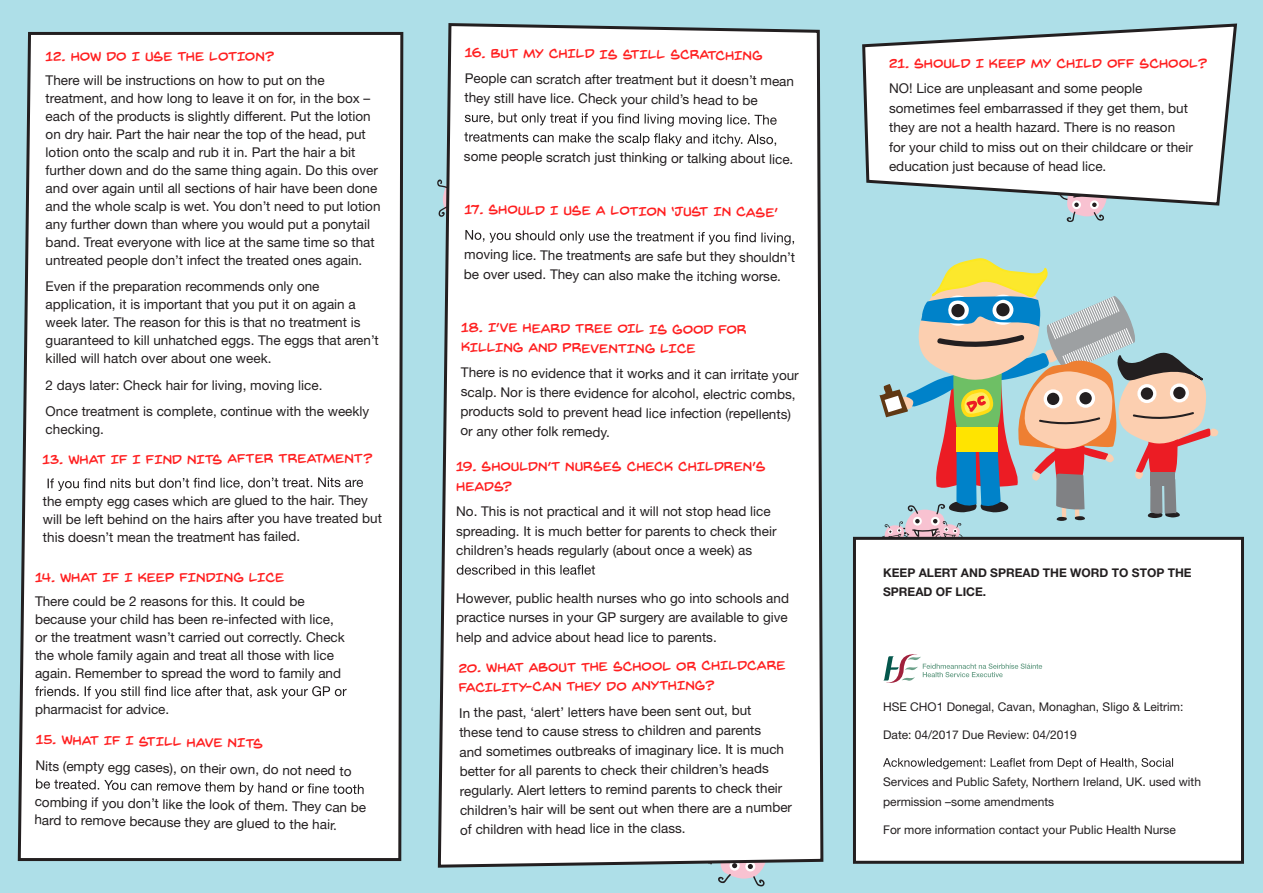
<style>
.page{position:relative;width:1263px;height:893px;background:#aedfe8}
.page>*{position:absolute;margin:0;border:0;box-sizing:border-box;transform-origin:0 0}
.t1{font:13.5px/18px "Helvetica Neue LT Std";color:#231f20}
.t2{font:13.5px/19.4px "Back Issues BB";letter-spacing:-.01em;color:#ff1f20}
.t3{font:12px/19.5px "Helvetica Neue LT Std";color:#231f20}
.t4{font:700 12px/19.5px "Helvetica Neue LT Std";color:#231f20}
</style>
<div class="page">
<svg style="left:1066px;top:207px;width:38px;height:15px"></svg>
<svg style="left:718px;top:869px;width:47px;height:18px"></svg>
<div style="left:854px;top:538px;width:388px;height:324px;background:#fff"></div>
<div style="left:853px;top:537px;width:391px;height:327px;border:3px solid #231f20"></div>
<div style="left:437px;top:23px;width:387px;height:846px;background:#fff"></div>
<svg style="left:862px;top:23px;width:375px;height:184px;background:#e8eff1"></svg>
<svg style="left:464px;top:113px;width:313px;height:34px;background:#dcdcdc"></svg>
<svg style="left:437px;top:170px;width:357px;height:75px;background:#f3f4f5"></svg>
<svg style="left:457px;top:565px;width:138px;height:10px"></svg>
<svg style="left:883px;top:758px;width:290px;height:11px"></svg>
<svg style="left:879px;top:258px;width:339px;height:283px"></svg>
<svg style="left:883px;top:654px;width:159px;height:29px"></svg>
<div style="left:17px;top:31px;width:387px;height:830px;background:#fff"></div>
<svg style="left:48px;top:477px;width:315px;height:14px;background:#d6d5d5"></svg>
<svg style="left:35px;top:686px;width:312px;height:13px;background:#d2d1d1"></svg>
<svg style="left:36px;top:779px;width:328px;height:16px;background:#dadada"></svg>
<p class="t2" style="left:46px;top:48px;width:230px">12. HOW DO I USE THE LOTION?</p>
<p class="t1" style="left:46px;top:71px;width:336px">There will be instructions on how to put on the treatment, and how long to leave it on for, in the box – each of the products is slightly different. Put the lotion on dry hair. Part the hair near the top of the head, put lotion onto the scalp and rub it in. Part the hair a bit further down and do the same thing again. Do this over and over again until all sections of hair have been done and the whole scalp is wet. You don’t need to put lotion any further down than where you would put a ponytail band. Treat everyone with lice at the same time so that untreated people don’t infect the treated ones again.</p>
<p class="t1" style="left:46px;top:277px;width:335px">Even if the preparation recommends only one application, it is important that you put it on again a week later. The reason for this is that no treatment is guaranteed to kill unhatched eggs. The eggs that aren’t killed will hatch over about one week.</p>
<p class="t1" style="left:46px;top:372px;width:325px;line-height:26.5px">2 days later: Check hair for living, moving lice.<br>Once treatment is complete, continue with the weekly</p>
<p class="t1" style="left:46px;top:420px;width:60px">checking.</p>
<p class="t2" style="left:43px;top:450px;width:332px">13. WHAT IF I FIND NITS AFTER TREATMENT?</p>
<p class="t1" style="left:43px;top:491px;width:341px">the empty egg cases which are glued to the hair. They will be left behind on the hairs after you have treated but this doesn’t mean the treatment has failed.</p>
<p class="t2" style="left:35px;top:569px;width:251px">14. WHAT IF I KEEP FINDING LICE</p>
<p class="t1" style="left:35px;top:592px;width:311px">There could be 2 reasons for this. It could be because your child has been re-infected with lice, or the treatment wasn’t carried out correctly. Check the whole family again and treat all those with lice again. Remember to spread the word to family and</p>
<p class="t1" style="left:35px;top:700px;width:136px">pharmacist for advice.</p>
<p class="t2" style="left:36px;top:731px;width:229px;rotate:1deg">15. WHAT IF I STILL HAVE NITS</p>
<p class="t1" style="left:36px;top:756px;width:318px;rotate:1deg">Nits (empty egg cases), on their own, do not need to</p>
<p class="t1" style="left:35px;top:792px;width:333px;rotate:1deg">combing if you don’t like the look of them. They can be hard to remove because they are glued to the hair.</p>
<p class="t2" style="left:465px;top:46px;width:299px">16. BUT MY CHILD IS STILL SCRATCHING</p>
<p class="t1" style="left:464px;top:70px;width:331px;line-height:19.4px">People can scratch after treatment but it doesn’t mean they still have lice. Check your child’s head to be</p>
<p class="t1" style="left:464px;top:148px;width:331px">some people scratch just thinking or talking about lice.</p>
<p class="t2" style="left:464px;top:202px;width:315px">17. SHOULD I USE A LOTION ‘JUST IN CASE’</p>
<p class="t1" style="left:464px;top:246px;width:333px;line-height:19.5px">moving lice. The treatments are safe but they shouldn’t be over used. They can also make the itching worse.</p>
<p class="t2" style="left:461px;top:320px;width:287px">18. I’VE HEARD TREE OIL IS GOOD FOR<br>KILLING AND PREVENTING LICE</p>
<p class="t1" style="left:460px;top:364px;width:340px;line-height:19.2px">There is no evidence that it works and it can irritate your scalp. Nor is there evidence for alcohol, electric combs, products sold to prevent head lice infection (repellents) or any other folk remedy.</p>
<p class="t2" style="left:456px;top:458px;width:311px">19. SHOULDN’T NURSES CHECK CHILDREN’S<br>HEADS?</p>
<p class="t1" style="left:456px;top:501px;width:322px;line-height:19.5px">No. This is not practical and it will not stop head lice spreading. It is much better for parents to check their children’s heads regularly (about once a week) as</p>
<p class="t1" style="left:456px;top:588px;width:334px;line-height:19.5px;text-align:justify">However, public health nurses who go into schools and practice nurses in your GP surgery are available to give help and advice about head lice to parents.</p>
<p class="t2" style="left:459px;top:658px;width:328px;line-height:19.8px">20. WHAT ABOUT THE SCHOOL OR CHILDCARE<br>FACILITY-CAN THEY DO ANYTHING?</p>
<p class="t1" style="left:459px;top:702px;width:334px;line-height:19.5px">In the past, ‘alert’ letters have been sent out, but<br>these tend to cause stress to children and parents<br>and sometimes outbreaks of imaginary lice. It is much better for all parents to check their children’s heads regularly. Alert letters to remind parents to check their children’s hair will be sent out when there are a number of children with head lice in the class.</p>
<p class="t2" style="left:889px;top:55px;width:320px">21. SHOULD I KEEP MY CHILD OFF SCHOOL?</p>
<p class="t1" style="left:889px;top:79px;width:305px;line-height:19.5px">NO! Lice are unpleasant and some people sometimes feel embarrassed if they get them, but they are not a health hazard. There is no reason for your child to miss out on their childcare or their education just because of head lice.</p>
<p class="t4" style="left:883px;top:562px;width:310px">KEEP ALERT AND SPREAD THE WORD TO STOP THE<br>SPREAD OF LICE.</p>
<p class="t3" style="left:883px;top:696px;width:302px">HSE CHO1 Donegal, Cavan, Monaghan, Sligo &amp; Leitrim:</p>
<p class="t3" style="left:883px;top:724px;width:195px">Date: 04/2017 Due Review: 04/2019</p>
<p class="t3" style="left:883px;top:772px;width:319px">Services and Public Safety, Northern Ireland, UK. used with permission –some amendments</p>
<p class="t3" style="left:883px;top:819px;width:294px">For more information contact your Public Health Nurse</p>
</div>
